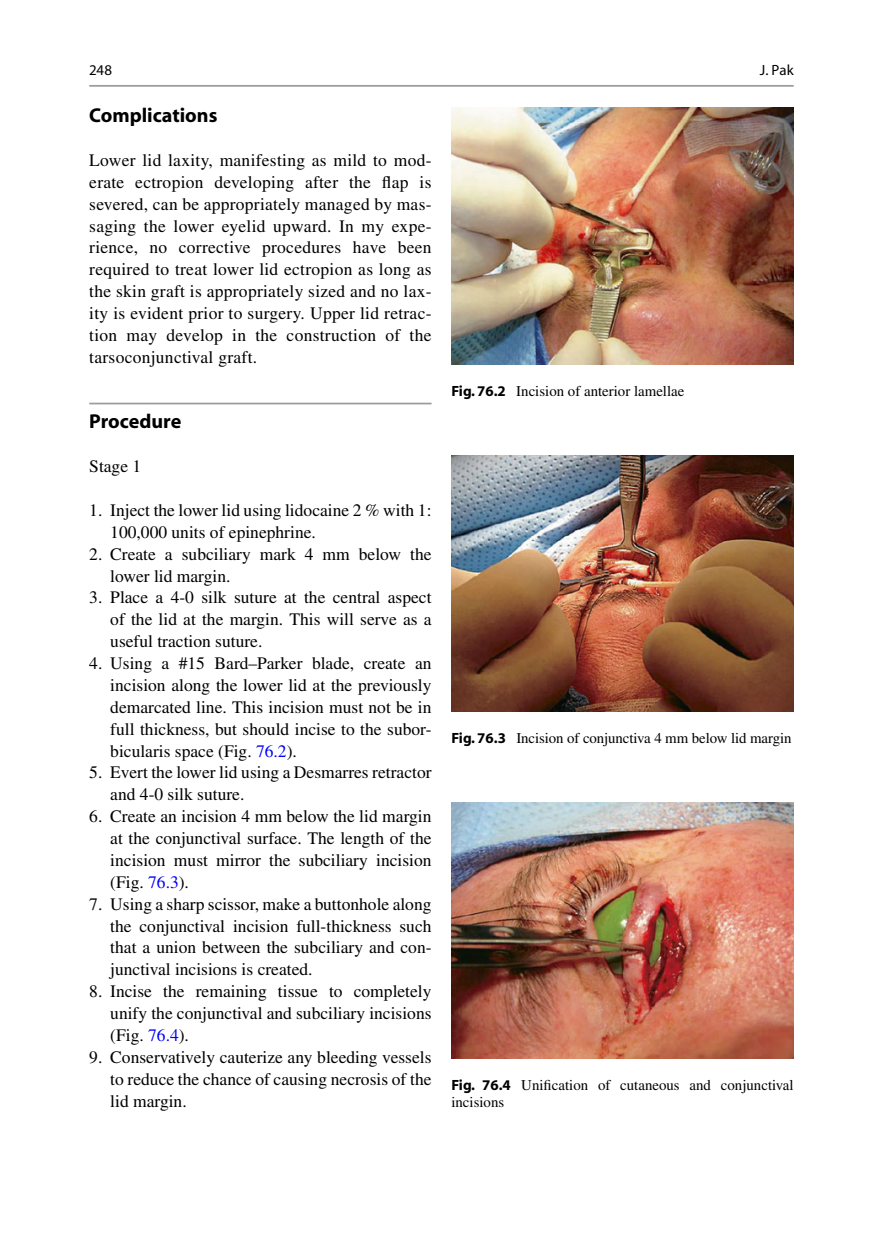
<style>
.page{position:relative;width:883px;height:1260px;background:#fff}
.page>*{position:absolute;margin:0;border:0;box-sizing:border-box;transform-origin:0 0}
.t1{font:700 20.12px "Nmjnqc Msjmsq Myriad";color:#000}
.t2{font:17.5px/21.9px "Thcwwc Bwxmtq Times";color:#000;text-align:justify}
.t3{font:14.88px/17.5px "Thcwwc Bwxmtq Times";color:#000}
.t4{font:14.88px "Byxntm Lvbxnb Myriad";color:#000}
.s1{color:#0000fa}
.s2{font-family:"Nmjnqc Msjmsq Myriad";font-weight:700}
</style>
<div class="page">
<hr style="left:89px;top:403px;width:343px;height:1px;background:#9c9c9c">
<img style="left:451px;top:107px;width:343px;height:258px">
<img style="left:451px;top:455px;width:343px;height:257px">
<img style="left:451px;top:803px;width:343px;height:256px">
<hr style="left:89px;top:85px;width:705px;height:2px;background:#9c9c9c">
<p class="t4" style="left:89px;top:64px;width:24px">248</p>
<p class="t1" style="left:89px;top:108px;width:130px">Complications</p>
<p class="t2" style="left:89px;top:151px;width:344px">Lower lid laxity, manifesting as mild to mod&shy;erate ectropion developing after the flap is severed, can be appropriately managed by mas&shy;saging the lower eyelid upward. In my expe&shy;rience, no corrective procedures have been required to treat lower lid ectropion as long as the skin graft is appropriately sized and no lax&shy;ity is evident prior to surgery. Upper lid retrac&shy;tion may develop in the construction of the tarsoconjunctival graft.</p>
<p class="t1" style="left:89px;top:414px;width:94px">Procedure</p>
<p class="t2" style="left:89px;top:457px;width:54px">Stage 1</p>
<p class="t2" style="left:110px;top:501px;width:323px;text-indent:-21px">1. Inject the lower lid using lidocaine 2 % with 1:<br>100,000 units of epinephrine.</p>
<p class="t2" style="left:110px;top:545px;width:323px;text-indent:-21px">2. Create a subciliary mark 4 mm below the lower lid margin.</p>
<p class="t2" style="left:110px;top:588px;width:323px;text-indent:-21px">3. Place a 4-0 silk suture at the central aspect of the lid at the margin. This will serve as a useful traction suture.</p>
<p class="t2" style="left:110px;top:654px;width:323px;text-indent:-21px">4. Using a #15 Bard–Parker blade, create an incision along the lower lid at the previously demarcated line. This incision must not be in full thickness, but should incise to the subor&shy;bicularis space (Fig. <span class="s1">76.2</span> ).</p>
<p class="t2" style="left:110px;top:763px;width:323px;text-indent:-21px">5. Evert the lower lid using a Desmarres retractor and 4-0 silk suture.</p>
<p class="t2" style="left:110px;top:807px;width:323px;text-indent:-21px">6. Create an incision 4 mm below the lid margin at the conjunctival surface. The length of the incision must mirror the subciliary incision (Fig. <span class="s1">76.3</span> ).</p>
<p class="t2" style="left:110px;top:895px;width:323px;text-indent:-21px">7. Using a sharp scissor, make a buttonhole along the conjunctival incision full-thickness such that a union between the subciliary and con&shy;junctival incisions is created.</p>
<p class="t2" style="left:110px;top:982px;width:323px;text-indent:-21px">8. Incise the remaining tissue to completely unify the conjunctival and subciliary incisions (Fig. <span class="s1">76.4</span> ).</p>
<p class="t2" style="left:110px;top:1048px;width:323px;text-indent:-21px">9. Conservatively cauterize any bleeding vessels to reduce the chance of causing necrosis of the lid margin.</p>
<p class="t4" style="left:760px;top:64px;width:35px">J. Pak</p>
<p class="t3" style="left:451px;top:384px;width:235px"><span class="s2">Fig. 76.2</span> Incision of anterior lamellae</p>
<p class="t3" style="left:451px;top:731px;width:342px"><span class="s2">Fig. 76.3</span> Incision of conjunctiva 4 mm below lid margin</p>
<p class="t3" style="left:451px;top:1078px;width:344px"><span class="s2">Fig. 76.4</span> Unification of cutaneous and conjunctival incisions</p>
</div>
